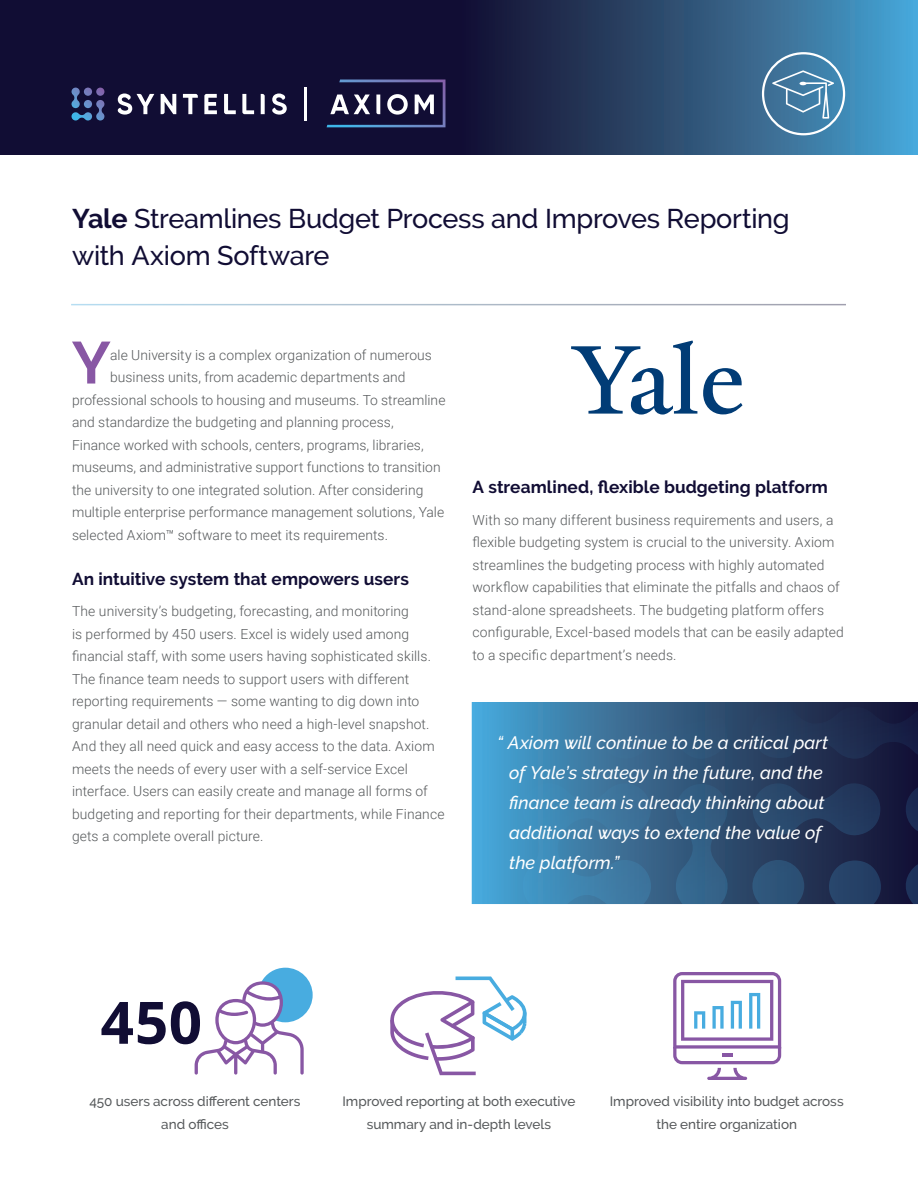
<style>
.page{position:relative;width:918px;height:1188px;background:#fff}
.page>*{position:absolute;margin:0;border:0;box-sizing:border-box;transform-origin:0 0}
.t1{font:700 59.1px "Raleway";color:#8857a4}
.t2{font:700 58.5px "Open Sans";color:#110d34}
.t3{font:500 27px/37.5px "Raleway";letter-spacing:-.01em;color:#110d34}
.Pull_quote{font:italic 500 18px/30px "Raleway";color:#fff}
.Subhed{font:700 17.25px "Raleway";letter-spacing:.005em;color:#110d34}
.t4{font:300 13.8px/22.5px "Roboto";letter-spacing:.005em;color:#56595b}
.Icon_titles{font:500 13.5px/22.5px "Raleway";color:#56595b;text-align:center}
.s1{font-weight:700}
</style>
<div class="page">
<svg style="left:0;top:0;width:918px;height:155px;background:#213359"></svg>
<svg style="left:117px;top:94px;width:37px;height:21px"></svg>
<svg style="left:161px;top:94px;width:15px;height:20px"></svg>
<svg style="left:183px;top:94px;width:15px;height:20px"></svg>
<svg style="left:204px;top:94px;width:13px;height:20px"></svg>
<svg style="left:224px;top:94px;width:12px;height:20px"></svg>
<svg style="left:242px;top:94px;width:12px;height:20px"></svg>
<svg style="left:261px;top:94px;width:4px;height:20px"></svg>
<svg style="left:272px;top:94px;width:15px;height:21px"></svg>
<svg style="left:72px;top:88px;width:32px;height:33px"></svg>
<hr style="left:305px;top:87px;width:2px;height:34px;background:#fff">
<svg style="left:327px;top:80px;width:119px;height:47px;background:#3e3e62"></svg>
<div style="left:472px;top:703px;width:446px;height:200px;background:linear-gradient(to right,#4aa4d2,#150c2b)"></div>
<svg style="left:749px;top:702px;width:169px;height:60px;background:#1f2d50"></svg>
<svg style="left:906px;top:783px;width:12px;height:52px"></svg>
<svg style="left:903px;top:857px;width:15px;height:46px"></svg>
<svg style="left:826px;top:861px;width:58px;height:42px;background:#22395e"></svg>
<svg style="left:752px;top:860px;width:52px;height:43px;background:#2c4f73"></svg>
<svg style="left:750px;top:781px;width:130px;height:57px;background:#243b5e"></svg>
<div style="left:522px;top:706px;width:53px;height:53px;background:#3e8ab7;border-radius:50%"></div>
<svg style="left:520px;top:781px;width:133px;height:122px;background:#3e7fa9"></svg>
<svg style="left:597px;top:704px;width:130px;height:57px;background:#366085"></svg>
<svg style="left:673px;top:782px;width:57px;height:121px;background:#325c81"></svg>
<svg style="left:772px;top:70px;width:62px;height:49px;background:#5b8db0"></svg>
<div style="left:762px;top:52px;width:83px;height:83px;border:2px solid #fff;border-radius:50%"></div>
<svg style="left:571px;top:340px;width:171px;height:75px"></svg>
<svg style="left:195px;top:968px;width:118px;height:107px"></svg>
<svg style="left:390px;top:976px;width:137px;height:99px"></svg>
<svg style="left:673px;top:972px;width:108px;height:108px"></svg>
<p class="t3" style="left:72px;top:200px;width:719px"><span class="s1">Yale</span> Streamlines Budget Process and Improves Reporting with Axiom Software</p>
<p class="t1" style="left:72px;top:329px;width:41px">Y</p>
<p class="t4" style="left:110px;top:343px;width:323px">ale University is a complex organization of numerous</p>
<p class="t4" style="left:110px;top:365px;width:297px">business units, from academic departments and</p>
<p class="t4" style="left:72px;top:388px;width:375px">professional schools to housing and museums. To streamline</p>
<p class="t4" style="left:72px;top:410px;width:323px">and standardize the budgeting and planning process,</p>
<p class="t4" style="left:72px;top:433px;width:353px">Finance worked with schools, centers, programs, libraries,</p>
<p class="t4" style="left:72px;top:455px;width:370px">museums, and administrative support functions to transition</p>
<p class="t4" style="left:72px;top:478px;width:353px">the university to one integrated solution. After considering</p>
<p class="t4" style="left:72px;top:500px;width:374px">multiple enterprise performance management solutions, Yale</p>
<p class="t4" style="left:72px;top:523px;width:318px">selected Axiom™ software to meet its requirements.</p>
<p class="Subhed" style="left:72px;top:569px;width:338px">An intuitive system that empowers users</p>
<p class="t4" style="left:72px;top:599px;width:374px">The university’s budgeting, forecasting, and monitoring<br>is performed by 450 users. Excel is widely used among financial staff, with some users having sophisticated skills.<br>The finance team needs to support users with different reporting requirements — some wanting to dig down into granular detail and others who need a high-level snapshot.<br>And they all need quick and easy access to the data. Axiom meets the needs of every user with a self-service Excel interface. Users can easily create and manage all forms of budgeting and reporting for their departments, while Finance gets a complete overall picture.</p>
<p class="Subhed" style="left:472px;top:477px;width:357px">A streamlined, flexible budgeting platform</p>
<p class="t4" style="left:472px;top:508px;width:373px">With so many different business requirements and users, a flexible budgeting system is crucial to the university. Axiom streamlines the budgeting process with highly automated workflow capabilities that eliminate the pitfalls and chaos of stand-alone spreadsheets. The budgeting platform offers configurable, Excel-based models that can be easily adapted to a specific department’s needs.</p>
<p class="Pull_quote" style="left:509px;top:728px;width:320px;text-indent:-12px">“ Axiom will continue to be a critical part of Yale’s strategy in the future, and the finance team is already thinking about additional ways to extend the value of the platform.”</p>
<p class="t2" style="left:100px;top:981px;width:103px">450</p>
<p class="Icon_titles" style="left:90px;top:1090px;width:212px">450 users across different centers and offices</p>
<p class="Icon_titles" style="left:342px;top:1090px;width:235px">Improved reporting at both executive summary and in-depth levels</p>
<p class="Icon_titles" style="left:610px;top:1090px;width:235px">Improved visibility into budget across the entire organization</p>
</div>
